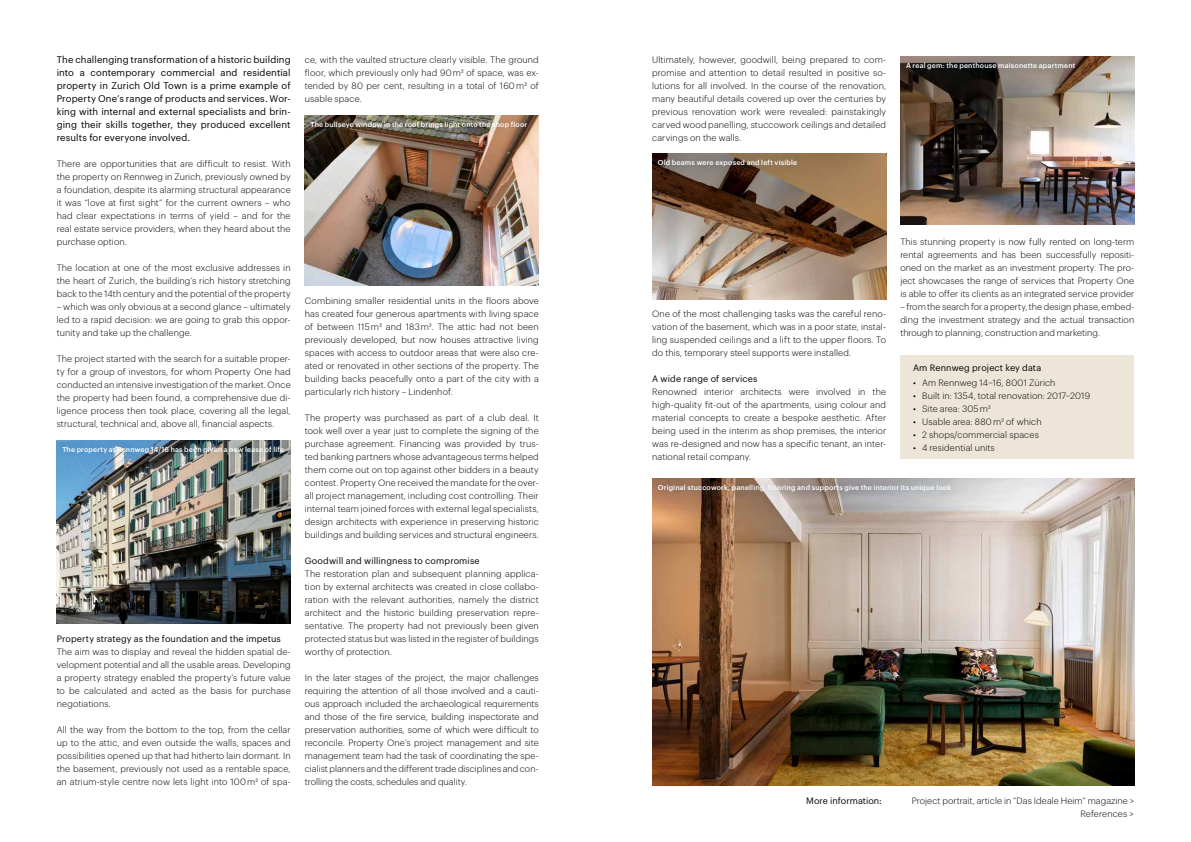
<style>
.page{position:relative;width:1191px;height:842px;background:#fff}
.page>*{position:absolute;margin:0;border:0;box-sizing:border-box;transform-origin:0 0}
.t1{font:9.5px/13px "Graphik";letter-spacing:.01em;color:#000;text-align:justify}
.t2{font:300 9px/13px "Graphik";letter-spacing:.015em;color:#000;text-align:justify}
.t3{font:9px "Graphik";letter-spacing:.015em;color:#000}
.t4{font:500 7px "Graphik";letter-spacing:.025em;color:#fff}
</style>
<div class="page">
<img style="left:652px;top:479px;width:482px;height:306px">
<div style="left:649px;top:476px;width:310px;height:24px;background:#004a82;opacity:.4"></div>
<img style="left:57px;top:461px;width:234px;height:163px">
<div style="left:54px;top:437px;width:239px;height:24px;background:#004a82;opacity:.4"></div>
<img style="left:305px;top:116px;width:234px;height:169px">
<div style="left:302px;top:113px;width:233px;height:24px;background:#004a82;opacity:.4"></div>
<img style="left:652px;top:154px;width:234px;height:146px">
<div style="left:649px;top:151px;width:156px;height:24px;background:#004a82;opacity:.4"></div>
<img style="left:900px;top:56px;width:234px;height:169px">
<div style="left:897px;top:54px;width:186px;height:23px;background:#004a82;opacity:.4"></div>
<div style="left:900px;top:355px;width:234px;height:104px;background:#ede6d8"></div>
<p class="t1" style="left:57px;top:52px;width:235px">The challenging transformation of a historic building into a contemporary commercial and residential property in Zurich Old Town is a prime example of Property One’s range of products and services. Wor&shy;king with internal and external specialists and brin&shy;ging their skills together, they produced excellent results for everyone involved.</p>
<p class="t2" style="left:57px;top:157px;width:235px">There are opportunities that are difficult to resist. With the property on Rennweg in Zurich, previously owned by a foundation, despite its alarming structural appearance it was “love at first sight” for the current owners – who had clear expectations in terms of yield – and for the real estate service providers, when they heard about the purchase option.</p>
<p class="t2" style="left:57px;top:261px;width:235px">The location at one of the most exclusive addresses in the heart of Zurich, the building’s rich history stretching back to the 14th century and the potential of the property</p>
<p class="t2" style="left:57px;top:300px;width:235px">– which was only obvious at a second glance – ultimately led to a rapid decision: we are going to grab this oppor&shy;tunity and take up the challenge.</p>
<p class="t2" style="left:57px;top:352px;width:235px">The project started with the search for a suitable proper&shy;ty for a group of investors, for whom Property One had conducted an intensive investigation of the market. Once the property had been found, a comprehensive due di&shy;ligence process then took place, covering all the legal, structural, technical and, above all, financial aspects.</p>
<p class="t4" style="left:62px;top:444px;width:223px">The property at Rennweg 14/16 has been given a new lease of life</p>
<p class="t3" style="left:57px;top:632px;width:226px">Property strategy as the foundation and the impetus</p>
<p class="t2" style="left:57px;top:644px;width:235px">The aim was to display and reveal the hidden spatial de&shy;velopment potential and all the usable areas. Developing a property strategy enabled the property’s future value to be calculated and acted as the basis for purchase negotiations.</p>
<p class="t2" style="left:57px;top:722px;width:235px">All the way from the bottom to the top, from the cellar up to the attic, and even outside the walls, spaces and possibilities opened up that had hitherto lain dormant. In the basement, previously not used as a rentable space, an atrium-style centre now lets light into 100 m² of spa-</p>
<p class="t2" style="left:305px;top:53px;width:235px">ce, with the vaulted structure clearly visible. The ground floor, which previously only had 90 m² of space, was ex&shy;tended by 80 per cent, resulting in a total of 160 m² of usable space.</p>
<p class="t4" style="left:310px;top:119px;width:218px">The bullseye window in the roof brings light onto the shop floor</p>
<p class="t2" style="left:305px;top:293px;width:235px">Combining smaller residential units in the floors above has created four generous apartments with living space of between 115 m² and 183 m². The attic had not been previously developed, but now houses attractive living spaces with access to outdoor areas that were also cre&shy;ated or renovated in other sections of the property. The building backs peacefully onto a part of the city with a particularly rich history – Lindenhof.</p>
<p class="t2" style="left:305px;top:410px;width:235px">The property was purchased as part of a club deal. It took well over a year just to complete the signing of the purchase agreement. Financing was provided by trus&shy;ted banking partners whose advantageous terms helped them come out on top against other bidders in a beauty contest. Property One received the mandate for the over&shy;all project management, including cost controlling. Their internal team joined forces with external legal specialists, design architects with experience in preserving historic buildings and building services and structural engineers.</p>
<p class="t3" style="left:305px;top:554px;width:176px">Goodwill and willingness to compromise</p>
<p class="t2" style="left:305px;top:566px;width:235px">The restoration plan and subsequent planning applica&shy;tion by external architects was created in close collabo&shy;ration with the relevant authorities, namely the district architect and the historic building preservation repre&shy;sentative. The property had not previously been given protected status but was listed in the register of buildings worthy of protection.</p>
<p class="t2" style="left:305px;top:670px;width:235px">In the later stages of the project, the major challenges requiring the attention of all those involved and a cauti&shy;ous approach included the archaeological requirements and those of the fire service, building inspectorate and preservation authorities, some of which were difficult to reconcile. Property One’s project management and site management team had the task of coordinating the spe&shy;cialist planners and the different trade disciplines and con&shy;trolling the costs, schedules and quality.</p>
<p class="t2" style="left:652px;top:53px;width:235px">Ultimately, however, goodwill, being prepared to com&shy;promise and attention to detail resulted in positive so&shy;lutions for all involved. In the course of the renovation, many beautiful details covered up over the centuries by previous renovation work were revealed: painstakingly carved wood panelling, stuccowork ceilings and detailed carvings on the walls.</p>
<p class="t4" style="left:658px;top:157px;width:141px">Old beams were exposed and left visible</p>
<p class="t4" style="left:906px;top:60px;width:171px">A real gem: the penthouse maisonette apartment</p>
<p class="t2" style="left:652px;top:306px;width:235px">One of the most challenging tasks was the careful reno&shy;vation of the basement, which was in a poor state, instal&shy;ling suspended ceilings and a lift to the upper floors. To do this, temporary steel supports were installed.</p>
<p class="t3" style="left:652px;top:372px;width:107px">A wide range of services</p>
<p class="t2" style="left:652px;top:384px;width:235px">Renowned interior architects were involved in the high-quality fit-out of the apartments, using colour and material concepts to create a bespoke aesthetic. After being used in the interim as shop premises, the interior was re-designed and now has a specific tenant, an inter&shy;national retail company.</p>
<p class="t2" style="left:900px;top:235px;width:235px">This stunning property is now fully rented on long-term rental agreements and has been successfully repositi&shy;oned on the market as an investment property. The pro&shy;ject showcases the range of services that Property One is able to offer its clients as an integrated service provider</p>
<p class="t2" style="left:900px;top:300px;width:235px">– from the search for a property, the design phase, embed&shy;ding the investment strategy and the actual transaction through to planning, construction and marketing.</p>
<p class="t3" style="left:913px;top:361px;width:130px">Am Rennweg project key data</p>
<p class="t2" style="left:913px;top:375px;width:144px">• Am Rennweg 14–16, 8001 Zürich</p>
<p class="t2" style="left:913px;top:388px;width:179px">• Built in: 1354, total renovation: 2017–2019</p>
<p class="t2" style="left:913px;top:401px;width:79px">• Site area: 305 m²</p>
<p class="t2" style="left:913px;top:414px;width:130px">• Usable area: 880 m² of which</p>
<p class="t2" style="left:913px;top:427px;width:127px">• 2 shops/commercial spaces</p>
<p class="t2" style="left:913px;top:440px;width:83px">• 4 residential units</p>
<p class="t4" style="left:658px;top:482px;width:295px">Original stuccowork, panelling, flooring and supports give the interior its unique look</p>
<p class="t3" style="left:806px;top:794px;width:77px">More information:</p>
<p class="t2" style="left:911px;top:794px;width:224px">Project portrait, article in “Das Ideale Heim” magazine &gt;</p>
<p class="t2" style="left:1080px;top:807px;width:55px">References &gt;</p>
</div>
